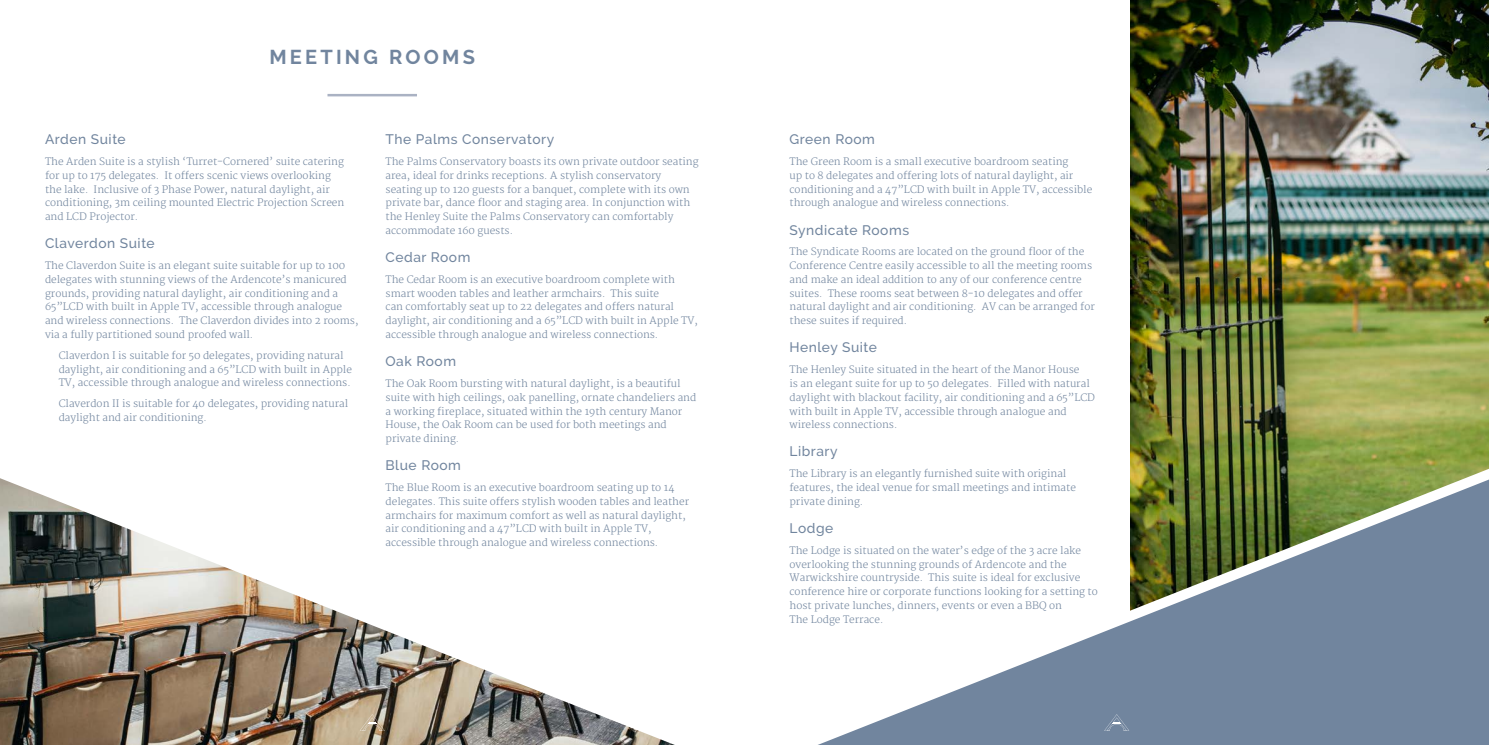
<style>
.page{position:relative;width:1489px;height:745px;background:#fff}
.page>*{position:absolute;margin:0;border:0;box-sizing:border-box;transform-origin:0 0}
.t1{font:700 20px "Raleway";letter-spacing:.16em;color:#71859e}
.t2{font:500 13.75px "Raleway";letter-spacing:.04em;color:#71859e}
.t3{font:300 10px/13.8px "Merriweather";color:#71859e}
</style>
<div class="page">
<img style="left:1130px;top:0;width:358px;height:453px">
<hr style="left:327px;top:94px;width:90px;height:2px;background:#aab2c3">
<img style="left:0;top:478px;width:672px;height:266px">
<svg style="left:820px;top:453px;width:668px;height:291px"></svg>
<svg style="left:360px;top:713px;width:25px;height:17px"></svg>
<svg style="left:1104px;top:713px;width:25px;height:17px"></svg>
<h1 class="t1" style="left:269px;top:45px;width:207px">MEETING ROOMS</h1>
<h2 class="t2" style="left:45px;top:131px;width:82px">Arden Suite</h2>
<p class="t3" style="left:45px;top:155px;width:301px">The Arden Suite is a stylish ‘Turret-Cornered’ suite catering for up to 175 delegates. It offers scenic views overlooking the lake. Inclusive of 3 Phase Power, natural daylight, air conditioning, 3m ceiling mounted Electric Projection Screen and LCD Projector.</p>
<h2 class="t2" style="left:45px;top:235px;width:111px">Claverdon Suite</h2>
<p class="t3" style="left:45px;top:259px;width:315px">The Claverdon Suite is an elegant suite suitable for up to 100 delegates with stunning views of the Ardencote’s manicured grounds, providing natural daylight, air conditioning and a 65”LCD with built in Apple TV, accessible through analogue and wireless connections. The Claverdon divides into 2 rooms, via a fully partitioned sound proofed wall.</p>
<p class="t3" style="left:59px;top:348px;width:294px">Claverdon I is suitable for 50 delegates, providing natural daylight, air conditioning and a 65”LCD with built in Apple<br>TV, accessible through analogue and wireless connections.</p>
<p class="t3" style="left:59px;top:397px;width:291px">Claverdon II is suitable for 40 delegates, providing natural daylight and air conditioning.</p>
<h2 class="t2" style="left:385px;top:131px;width:170px">The Palms Conservatory</h2>
<p class="t3" style="left:385px;top:155px;width:314px">The Palms Conservatory boasts its own private outdoor seating area, ideal for drinks receptions. A stylish conservatory seating up to 120 guests for a banquet, complete with its own private bar, dance floor and staging area. In conjunction with the Henley Suite the Palms Conservatory can comfortably accommodate 160 guests.</p>
<h2 class="t2" style="left:385px;top:249px;width:86px">Cedar Room</h2>
<p class="t3" style="left:385px;top:273px;width:314px">The Cedar Room is an executive boardroom complete with smart wooden tables and leather armchairs. This suite<br>can comfortably seat up to 22 delegates and offers natural daylight, air conditioning and a 65”LCD with built in Apple TV, accessible through analogue and wireless connections.</p>
<h2 class="t2" style="left:385px;top:353px;width:72px">Oak Room</h2>
<p class="t3" style="left:385px;top:377px;width:312px">The Oak Room bursting with natural daylight, is a beautiful suite with high ceilings, oak panelling, ornate chandeliers and a working fireplace, situated within the 19th century Manor House, the Oak Room can be used for both meetings and private dining.</p>
<h2 class="t2" style="left:385px;top:457px;width:77px">Blue Room</h2>
<p class="t3" style="left:385px;top:481px;width:305px">The Blue Room is an executive boardroom seating up to 14 delegates. This suite offers stylish wooden tables and leather armchairs for maximum comfort as well as natural daylight, air conditioning and a 47”LCD with built in Apple TV, accessible through analogue and wireless connections.</p>
<h2 class="t2" style="left:789px;top:131px;width:87px">Green Room</h2>
<p class="t3" style="left:789px;top:155px;width:304px">The Green Room is a small executive boardroom seating<br>up to 8 delegates and offering lots of natural daylight, air conditioning and a 47”LCD with built in Apple TV, accessible through analogue and wireless connections.</p>
<h2 class="t2" style="left:789px;top:221px;width:121px">Syndicate Rooms</h2>
<p class="t3" style="left:789px;top:245px;width:307px">The Syndicate Rooms are located on the ground floor of the Conference Centre easily accessible to all the meeting rooms and make an ideal addition to any of our conference centre suites. These rooms seat between 8-10 delegates and offer natural daylight and air conditioning. AV can be arranged for these suites if required.</p>
<h2 class="t2" style="left:789px;top:339px;width:89px">Henley Suite</h2>
<p class="t3" style="left:789px;top:363px;width:307px">The Henley Suite situated in the heart of the Manor House<br>is an elegant suite for up to 50 delegates. Filled with natural daylight with blackout facility, air conditioning and a 65”LCD with built in Apple TV, accessible through analogue and wireless connections.</p>
<h2 class="t2" style="left:789px;top:443px;width:50px">Library</h2>
<p class="t3" style="left:789px;top:467px;width:288px">The Library is an elegantly furnished suite with original features, the ideal venue for small meetings and intimate private dining.</p>
<h2 class="t2" style="left:789px;top:520px;width:45px">Lodge</h2>
<p class="t3" style="left:789px;top:543px;width:310px">The Lodge is situated on the water’s edge of the 3 acre lake overlooking the stunning grounds of Ardencote and the Warwickshire countryside. This suite is ideal for exclusive conference hire or corporate functions looking for a setting to host private lunches, dinners, events or even a BBQ on<br>The Lodge Terrace.</p>
</div>
